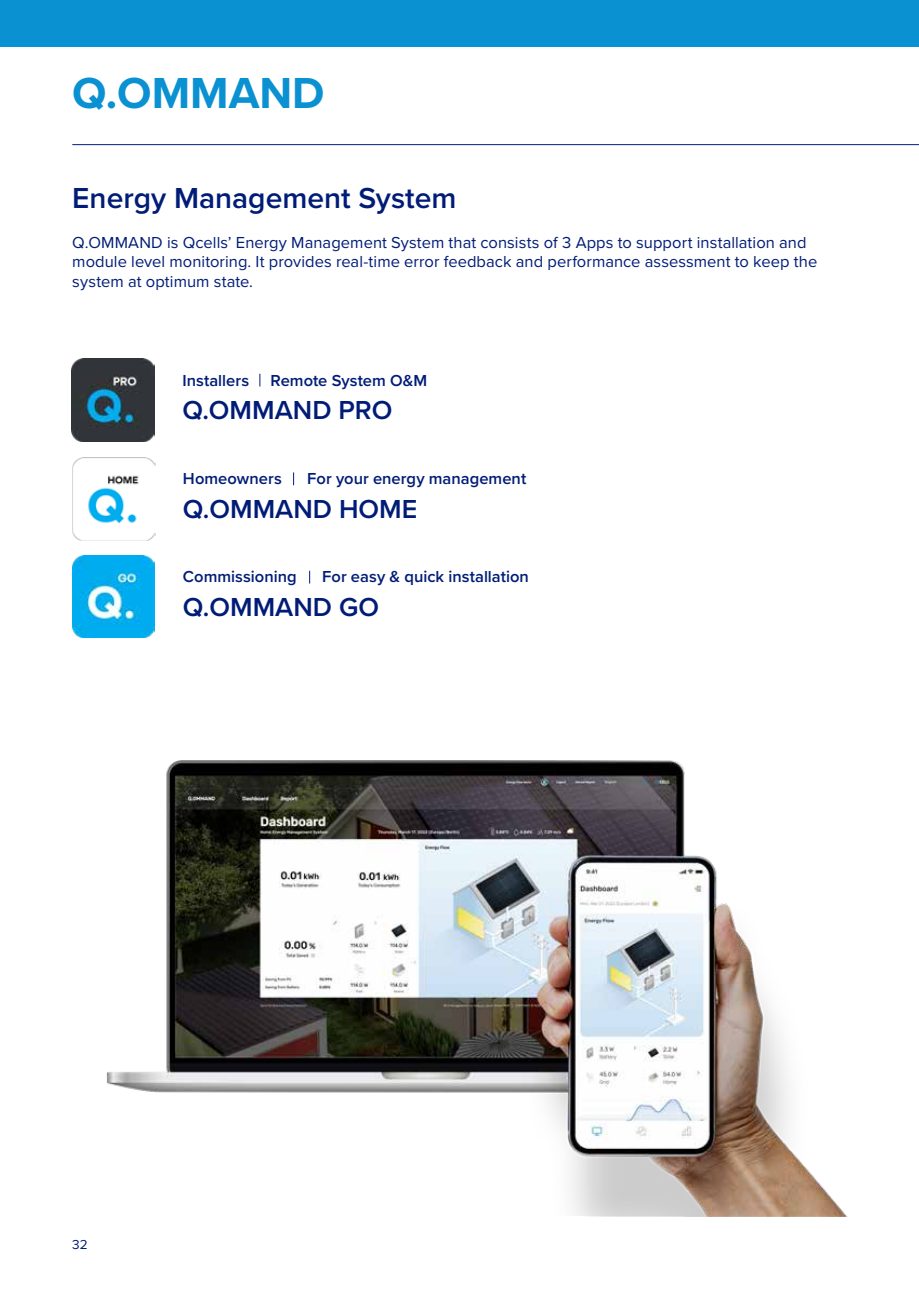
<style>
.page{position:relative;width:919px;height:1289px;background:#fff}
.page>*{position:absolute;margin:0;border:0;box-sizing:border-box;transform-origin:0 0}
.t1{font:700 45px "Proxima Nova";color:#0991d2}
.t2{font:600 30px "Proxima Nova";color:#001c77}
.t3{font:600 27px "Proxima Nova";color:#001c77}
.t4{font:16.5px/19.5px "Proxima Nova";letter-spacing:.005em;color:#001c77}
.t5{font:600 16.5px "Proxima Nova";color:#001c77}
.t6{font:13.5px "Proxima Nova";color:#001c77}
</style>
<div class="page">
<hr style="left:72px;top:144px;width:846px;height:1px;background:#001c77">
<div style="left:0;top:0;width:918px;height:47px;background:#0991d2"></div>
<svg style="left:293px;top:472px;width:1px;height:13px"></svg>
<svg style="left:309px;top:570px;width:1px;height:13px"></svg>
<img style="left:72px;top:555px;width:83px;height:82px">
<svg style="left:259px;top:374px;width:1px;height:12px"></svg>
<img style="left:72px;top:359px;width:82px;height:82px">
<img style="left:72px;top:457px;width:83px;height:83px">
<img style="left:106px;top:760px;width:741px;height:456px">
<h1 class="t1" style="left:72px;top:59px;width:254px">Q.OMMAND</h1>
<h2 class="t2" style="left:72px;top:175px;width:385px">Energy Management System</h2>
<p class="t4" style="left:72px;top:232px;width:746px">Q.OMMAND is Qcells’ Energy Management System that consists of 3 Apps to support installation and module level monitoring. It provides real-time error feedback and performance assessment to keep the system at optimum state.</p>
<p class="t5" style="left:182px;top:368px;width:68px">Installers</p>
<p class="t5" style="left:270px;top:368px;width:158px">Remote System O&amp;M</p>
<h3 class="t3" style="left:182px;top:390px;width:212px">Q.OMMAND PRO</h3>
<p class="t5" style="left:183px;top:466px;width:100px">Homeowners</p>
<p class="t5" style="left:307px;top:466px;width:220px">For your energy management</p>
<h3 class="t3" style="left:183px;top:488px;width:236px">Q.OMMAND HOME</h3>
<p class="t5" style="left:183px;top:564px;width:115px">Commissioning</p>
<p class="t5" style="left:322px;top:564px;width:208px">For easy &amp; quick installation</p>
<h3 class="t3" style="left:183px;top:586px;width:198px">Q.OMMAND GO</h3>
<p class="t6" style="left:72px;top:1234px;width:17px">32</p>
</div>
